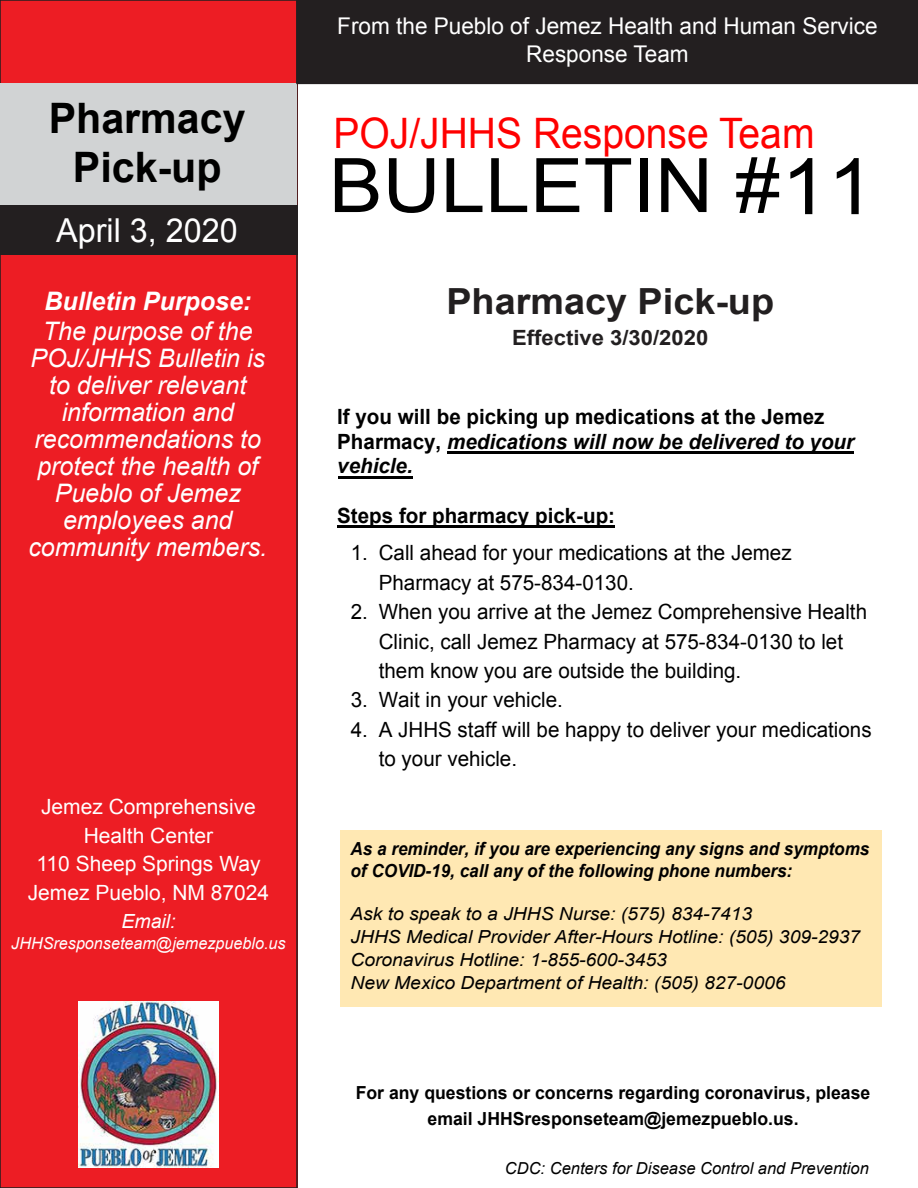
<style>
.page{position:relative;width:918px;height:1188px;background:#fff}
.page>*{position:absolute;margin:0;border:0;box-sizing:border-box;transform-origin:0 0}
.t1{font:78px "Arial";color:#000;scale:1.07 1}
.t2{font:75.3px "Arial";color:#000;scale:1.07 1}
.t3{font:42px "Arial";color:#f00;scale:.93 1}
.t4{font:700 42px/49.3px "Arial";color:#000;text-align:center}
.t5{font:700 36px "Arial";color:#221f20;scale:1.05 1}
.t6{font:33px "Arial";color:#fff}
.t7{font:italic 25.5px/27px "Arial";color:#fff;text-align:center}
.t8{font:italic 700 25.5px "Arial";color:#fff}
.t9{font:23.1px/28.5px "Arial";color:#fff;text-align:center}
.t10{font:21px/29.4px "Arial";color:#000}
.t11{font:700 21px/24.8px "Arial";color:#000}
.t12{font:21px/28.5px "Arial";color:#fff;text-align:center}
.t13{font:700 21px "Arial";color:#221f20;scale:1.05 1}
.t14{font:italic 19.5px "Arial";color:#fff}
.t15{font:italic 18px/23.1px "Arial";color:#000;scale:1.07 1}
.t16{font:italic 700 18px/21.6px "Arial";color:#000;scale:.95 1}
.t17{font:700 18px/25.2px "Arial";color:#000;text-align:center}
.t18{font:italic 16.5px "Arial";color:#000}
.t19{font:italic 16.5px "Arial";color:#fff}
.s1{font-style:italic}
.s2{font-style:inherit}
</style>
<div class="page">
<div style="left:0;top:0;width:297px;height:1188px;background:#ed1d24"></div>
<div style="left:0;top:0;width:298px;height:1188px;border:2px solid #231f20"></div>
<div style="left:0;top:83px;width:296px;height:122px;background:#d1d3d4"></div>
<div style="left:297px;top:0;width:621px;height:83px;background:#231f20"></div>
<div style="left:296px;top:0;width:622px;height:84px;border:2px solid #231f20"></div>
<div style="left:0;top:205px;width:297px;height:50px;background:#231f20"></div>
<img style="left:78px;top:1002px;width:141px;height:166px">
<hr style="left:338px;top:526px;width:277px;height:2px;background:#000">
<hr style="left:338px;top:476px;width:74px;height:3px;background:#000">
<hr style="left:447px;top:451px;width:407px;height:2px;background:#000">
<div style="left:341px;top:831px;width:541px;height:176px;background:#ffe8b3"></div>
<h3 class="t4" style="left:49px;top:95px;width:198px">Pharmacy<br>Pick-up</h3>
<h3 class="t6" style="left:56px;top:209px;width:183px">April 3, 2020</h3>
<p class="t8" style="left:44px;top:284px;width:208px">Bulletin Purpose:</p>
<p class="t7" style="left:28px;top:318px;width:240px">The purpose of the<br>POJ/JHHS Bulletin is to deliver relevant information and recommendations to protect the health of<br>Pueblo of Jemez employees and community members.</p>
<p class="t12" style="left:28px;top:793px;width:243px">Jemez Comprehensive<br>Health Center<br>110 Sheep Springs Way<br>Jemez Pueblo, NM 87024</p>
<p class="t14" style="left:121px;top:909px;width:56px">Email:</p>
<p class="t19" style="left:11px;top:933px;width:276px">JHHSresponseteam@jemezpueblo.us</p>
<p class="t9" style="left:337px;top:12px;width:542px">From the Pueblo of Jemez Health and Human Service<br>Response Team</p>
<h3 class="t3" style="left:333px;top:105px;width:519px">POJ/JHHS Response Team</h3>
<h2 class="t2" style="left:329px;top:136px;width:423px">BULLETIN #</h2>
<h1 class="t1" style="left:781px;top:136px;width:88px">11</h1>
<h3 class="t5" style="left:446px;top:277px;width:314px">Pharmacy Pick-up</h3>
<p class="t13" style="left:512px;top:324px;width:188px">Effective 3/30/2020</p>
<p class="t11" style="left:337px;top:405px;width:518px">If you will be picking up medications at the Jemez<br>Pharmacy, <span class="s1">medications will now be delivered to your vehicle.</span></p>
<p class="t11" style="left:337px;top:504px;width:279px">Steps for pharmacy pick-up:</p>
<p class="t10" style="left:379px;top:539px;width:414px;text-indent:-28px"><span class="s2">1.</span> Call ahead for your medications at the Jemez<br>Pharmacy at 575-834-0130.</p>
<p class="t10" style="left:379px;top:597px;width:490px;text-indent:-28px"><span class="s2">2.</span> When you arrive at the Jemez Comprehensive Health<br>Clinic, call Jemez Pharmacy at 575-834-0130 to let them know you are outside the building.</p>
<p class="t10" style="left:351px;top:686px;width:214px">3. Wait in your vehicle.</p>
<p class="t10" style="left:379px;top:715px;width:494px;text-indent:-28px">4. A JHHS staff will be happy to deliver your medications to your vehicle.</p>
<p class="t16" style="left:351px;top:839px;width:548px">As a reminder, if you are experiencing any signs and symptoms of COVID-19, call any of the following phone numbers:</p>
<p class="t15" style="left:351px;top:902px;width:478px">Ask to speak to a JHHS Nurse: (575) 834-7413<br>JHHS Medical Provider After-Hours Hotline: (505) 309-2937<br>Coronavirus Hotline: 1-855-600-3453<br>New Mexico Department of Health: (505) 827-0006</p>
<p class="t17" style="left:356px;top:1081px;width:516px">For any questions or concerns regarding coronavirus, please email JHHSresponseteam@jemezpueblo.us.</p>
<p class="t18" style="left:505px;top:1158px;width:366px">CDC: Centers for Disease Control and Prevention</p>
</div>
